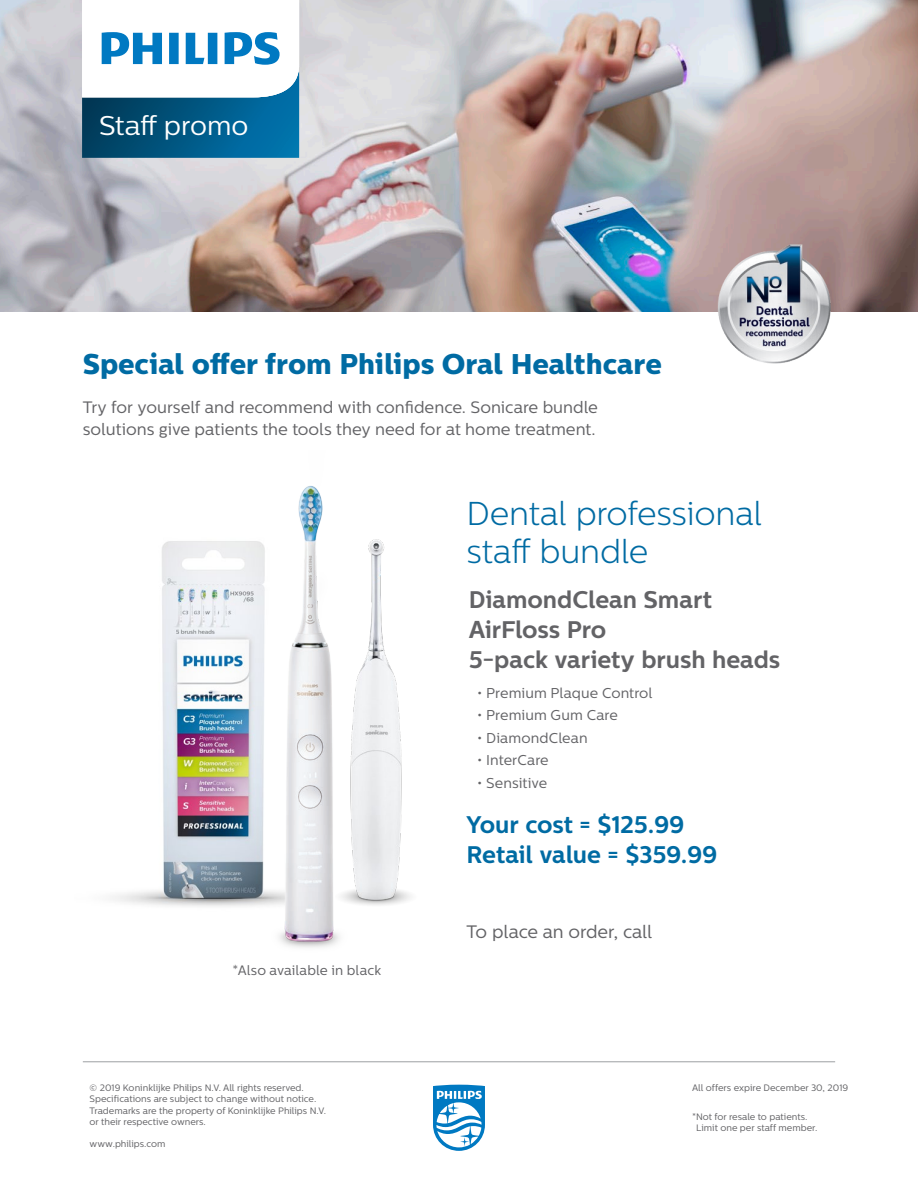
<style>
.page{position:relative;width:918px;height:1188px;background:#fff}
.page>*{position:absolute;margin:0;border:0;box-sizing:border-box;transform-origin:0 0}
._02_Body_Heading{font:300 33px/37.5px "Centrale Sans";letter-spacing:-.01em;color:#006ba3}
._05_Main_Heading_Med{font:800 28.5px "Centrale Sans";color:#006ba3}
._05_Main_Heading_Med-2{font:27px "Centrale Sans";color:#fff}
._01_Body_Copy{font:700 24px "Centrale Sans";color:#636366}
._02_Body_Heading-2{font:700 24px "Centrale Sans";letter-spacing:-.01em;color:#006ba3}
._01_Body_Copy-2{font:18px "Centrale Sans";letter-spacing:-.005em;color:#636366}
._01_Body_Copy-3{font:16.5px/22.5px "Centrale Sans";color:#636366}
._01_Body_Copy-4{font:14.25px "Centrale Sans";letter-spacing:.005em;color:#636366}
._01_Body_Copy-5{font:13.5px "Centrale Sans";letter-spacing:.005em;color:#636366}
.t1{font:9.3px/11.1px "Centrale Sans";color:#636366}
</style>
<div class="page">
<img style="left:112px;top:541px;width:150px;height:366px">
<img style="left:0;top:0;width:918px;height:311px">
<svg style="left:433px;top:1085px;width:52px;height:66px"></svg>
<hr style="left:83px;top:1061px;width:752px;height:1px;background:#9d9fa2">
<img style="left:262px;top:485px;width:77px;height:463px">
<img style="left:286px;top:517px;width:125px;height:421px">
<img style="left:57px;top:0;width:268px;height:1px">
<svg style="left:82px;top:0;width:217px;height:158px"></svg>
<img style="left:710px;top:241px;width:127px;height:123px">
<p class="_05_Main_Heading_Med-2" style="left:99px;top:110px;width:151px">Staff promo</p>
<p class="_05_Main_Heading_Med" style="left:83px;top:347px;width:580px">Special offer from Philips Oral Healthcare</p>
<p class="_01_Body_Copy-3" style="left:83px;top:396px;width:517px">Try for yourself and recommend with confidence. Sonicare bundle solutions give patients the tools they need for at home treatment.</p>
<p class="_02_Body_Heading" style="left:467px;top:495px;width:297px">Dental professional staff bundle</p>
<p class="_01_Body_Copy" style="left:469px;top:585px;width:245px">DiamondClean Smart</p>
<p class="_01_Body_Copy" style="left:469px;top:615px;width:139px">AirFloss Pro</p>
<p class="_01_Body_Copy" style="left:469px;top:645px;width:313px">5-pack variety brush heads</p>
<p class="_01_Body_Copy-4" style="left:477px;top:685px;width:177px">• Premium Plaque Control</p>
<p class="_01_Body_Copy-4" style="left:477px;top:707px;width:142px">• Premium Gum Care</p>
<p class="_01_Body_Copy-4" style="left:477px;top:730px;width:112px">• DiamondClean</p>
<p class="_01_Body_Copy-4" style="left:477px;top:752px;width:73px">• InterCare</p>
<p class="_01_Body_Copy-4" style="left:477px;top:775px;width:72px">• Sensitive</p>
<p class="_02_Body_Heading-2" style="left:467px;top:810px;width:219px">Your cost = $125.99</p>
<p class="_02_Body_Heading-2" style="left:467px;top:840px;width:253px">Retail value = $359.99</p>
<p class="_01_Body_Copy-5" style="left:233px;top:963px;width:150px">*Also available in black</p>
<p class="t1" style="left:90px;top:1083px;width:238px">© 2019 Koninklijke Philips N.V. All rights reserved.<br>Specifications are subject to change without notice.<br>Trademarks are the property of Koninklijke Philips N.V. or their respective owners.</p>
<p class="t1" style="left:90px;top:1138px;width:77px">www.philips.com</p>
<p class="_01_Body_Copy-2" style="left:467px;top:921px;width:187px">To place an order, call</p>
<p class="t1" style="left:692px;top:1083px;width:158px">All offers expire December 30, 2019</p>
<p class="t1" style="left:696px;top:1112px;width:123px;text-indent:-4px">*Not for resale to patients.<br>Limit one per staff member.</p>
</div>
